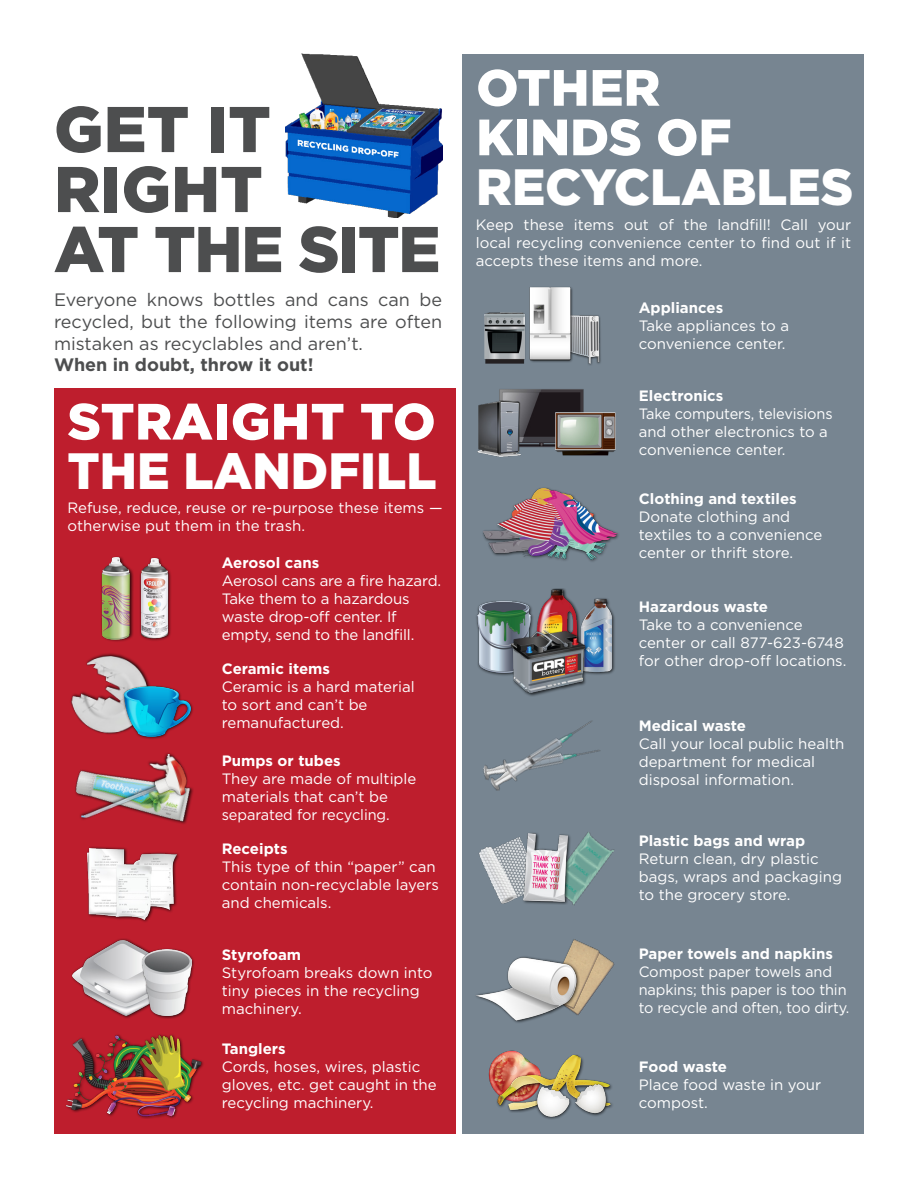
<style>
.page{position:relative;width:918px;height:1188px;background:#fff}
.page>*{position:absolute;margin:0;border:0;box-sizing:border-box;transform-origin:0 0}
.t1{font:900 64.5px/60px "Gotham";color:#4d4e4f}
.t2{font:900 51px/49.5px "Gotham";color:#fff}
.t3{font:18px/21.6px "Gotham";color:#4d4e4f;text-align:justify}
.t4{font:700 18px "Gotham";color:#4d4e4f}
.t5{font:15px/18px "Gotham";color:#fff}
.t6{font:700 15px "Gotham";color:#fff}
</style>
<div class="page">
<div style="left:54px;top:388px;width:402px;height:746px;background:#be1e2d"></div>
<div style="left:462px;top:54px;width:402px;height:1080px;background:#778591"></div>
<img style="left:574px;top:315px;width:27px;height:50px">
<img style="left:529px;top:287px;width:45px;height:75px">
<img style="left:484px;top:307px;width:47px;height:57px">
<img style="left:488px;top:1050px;width:33px;height:37px">
<div style="left:495px;top:1054px;width:119px;height:59px;background:#000;opacity:.75"></div>
<img style="left:492px;top:1056px;width:122px;height:57px">
<div style="left:535px;top:1085px;width:38px;height:35px;background:#000;opacity:.75"></div>
<img style="left:533px;top:1083px;width:39px;height:37px">
<img style="left:573px;top:1079px;width:39px;height:37px">
<img style="left:484px;top:489px;width:134px;height:70px">
<div style="left:65px;top:1034px;width:140px;height:85px;background:#000;opacity:.75"></div>
<img style="left:67px;top:1034px;width:138px;height:82px">
<div style="left:70px;top:938px;width:110px;height:82px;background:#000;opacity:.75"></div>
<img style="left:73px;top:940px;width:103px;height:76px">
<div style="left:141px;top:948px;width:54px;height:71px;background:#000;opacity:.75"></div>
<img style="left:143px;top:950px;width:48px;height:66px">
<img style="left:571px;top:832px;width:43px;height:73px">
<img style="left:479px;top:837px;width:43px;height:67px">
<div style="left:522px;top:831px;width:49px;height:74px;background:#000;opacity:.75"></div>
<img style="left:524px;top:833px;width:43px;height:69px">
<div style="left:139px;top:556px;width:33px;height:86px;background:#000;opacity:.75"></div>
<img style="left:139px;top:558px;width:33px;height:81px">
<div style="left:100px;top:556px;width:34px;height:87px;background:#000;opacity:.75"></div>
<img style="left:81px;top:753px;width:112px;height:71px">
<div style="left:86px;top:846px;width:94px;height:77px;background:#000;opacity:.75"></div>
<img style="left:87px;top:848px;width:90px;height:72px">
<img style="left:483px;top:750px;width:118px;height:30px">
<img style="left:489px;top:720px;width:106px;height:71px">
<img style="left:542px;top:389px;width:42px;height:59px">
<img style="left:477px;top:389px;width:65px;height:68px">
<img style="left:550px;top:400px;width:66px;height:56px">
<img style="left:579px;top:941px;width:36px;height:72px">
<img style="left:476px;top:939px;width:103px;height:84px">
<div style="left:475px;top:600px;width:59px;height:77px;background:#000;opacity:.75"></div>
<img style="left:477px;top:602px;width:54px;height:71px">
<img style="left:536px;top:588px;width:43px;height:41px">
<div style="left:579px;top:597px;width:37px;height:79px;background:#000;opacity:.75"></div>
<img style="left:580px;top:597px;width:33px;height:79px">
<div style="left:510px;top:629px;width:78px;height:68px;background:#000;opacity:.75"></div>
<img style="left:511px;top:631px;width:73px;height:62px">
<img style="left:70px;top:653px;width:78px;height:82px">
<div style="left:122px;top:685px;width:73px;height:55px;background:#000;opacity:.75"></div>
<img style="left:122px;top:680px;width:70px;height:60px">
<img style="left:285px;top:53px;width:157px;height:164px">
<h1 class="t1" style="left:54px;top:99px;width:388px">GET IT<br>RIGHT<br>AT THE SITE</h1>
<p class="t3" style="left:54px;top:289px;width:390px">Everyone knows bottles and cans can be recycled, but the following items are often mistaken as recyclables and aren’t.</p>
<p class="t4" style="left:54px;top:353px;width:261px">When in doubt, throw it out!</p>
<h2 class="t2" style="left:68px;top:396px;width:371px">STRAIGHT TO<br>THE LANDFILL</h2>
<p class="t5" style="left:68px;top:499px;width:377px">Refuse, reduce, reuse or re-purpose these items — otherwise put them in the trash.</p>
<p class="t6" style="left:222px;top:553px;width:99px">Aerosol cans</p>
<p class="t5" style="left:222px;top:572px;width:221px">Aerosol cans are a fire hazard.<br>Take them to a hazardous waste drop-off center. If empty, send to the landfill.</p>
<p class="t6" style="left:222px;top:659px;width:110px">Ceramic items</p>
<p class="t5" style="left:222px;top:677px;width:194px">Ceramic is a hard material to sort and can’t be remanufactured.</p>
<p class="t6" style="left:222px;top:751px;width:120px">Pumps or tubes</p>
<p class="t5" style="left:222px;top:769px;width:196px">They are made of multiple materials that can’t be separated for recycling.</p>
<p class="t6" style="left:222px;top:839px;width:67px">Receipts</p>
<p class="t5" style="left:222px;top:857px;width:219px">This type of thin “paper” can contain non-recyclable layers and chemicals.</p>
<p class="t6" style="left:222px;top:944px;width:81px">Styrofoam</p>
<p class="t5" style="left:222px;top:963px;width:212px">Styrofoam breaks down into tiny pieces in the recycling machinery.</p>
<p class="t6" style="left:222px;top:1038px;width:66px">Tanglers</p>
<p class="t5" style="left:222px;top:1057px;width:216px">Cords, hoses, wires, plastic gloves, etc. get caught in the recycling machinery.</p>
<h2 class="t2" style="left:476px;top:62px;width:379px">OTHER<br>KINDS OF<br>RECYCLABLES</h2>
<p class="t5" style="left:476px;top:216px;width:377px;text-align:justify">Keep these items out of the landfill! Call your local recycling convenience center to find out if it accepts these items and more.</p>
<p class="t6" style="left:639px;top:297px;width:86px">Appliances</p>
<p class="t5" style="left:639px;top:316px;width:152px">Take appliances to a convenience center.</p>
<p class="t6" style="left:639px;top:386px;width:86px">Electronics</p>
<p class="t5" style="left:639px;top:405px;width:195px">Take computers, televisions and other electronics to a convenience center.</p>
<p class="t6" style="left:639px;top:489px;width:159px">Clothing and textiles</p>
<p class="t5" style="left:639px;top:507px;width:185px">Donate clothing and textiles to a convenience center or thrift store.</p>
<p class="t6" style="left:639px;top:597px;width:131px">Hazardous waste</p>
<p class="t5" style="left:639px;top:615px;width:209px">Take to a convenience center or call 877-623-6748 for other drop-off locations.</p>
<p class="t6" style="left:639px;top:715px;width:109px">Medical waste</p>
<p class="t5" style="left:639px;top:734px;width:207px">Call your local public health department for medical disposal information.</p>
<p class="t6" style="left:639px;top:831px;width:168px">Plastic bags and wrap</p>
<p class="t5" style="left:639px;top:850px;width:205px">Return clean, dry plastic bags, wraps and packaging to the grocery store.</p>
<p class="t6" style="left:639px;top:944px;width:196px">Paper towels and napkins</p>
<p class="t5" style="left:639px;top:963px;width:212px">Compost paper towels and napkins; this paper is too thin to recycle and often, too dirty.</p>
<p class="t6" style="left:639px;top:1057px;width:90px">Food waste</p>
<p class="t5" style="left:639px;top:1076px;width:184px">Place food waste in your compost.</p>
</div>
